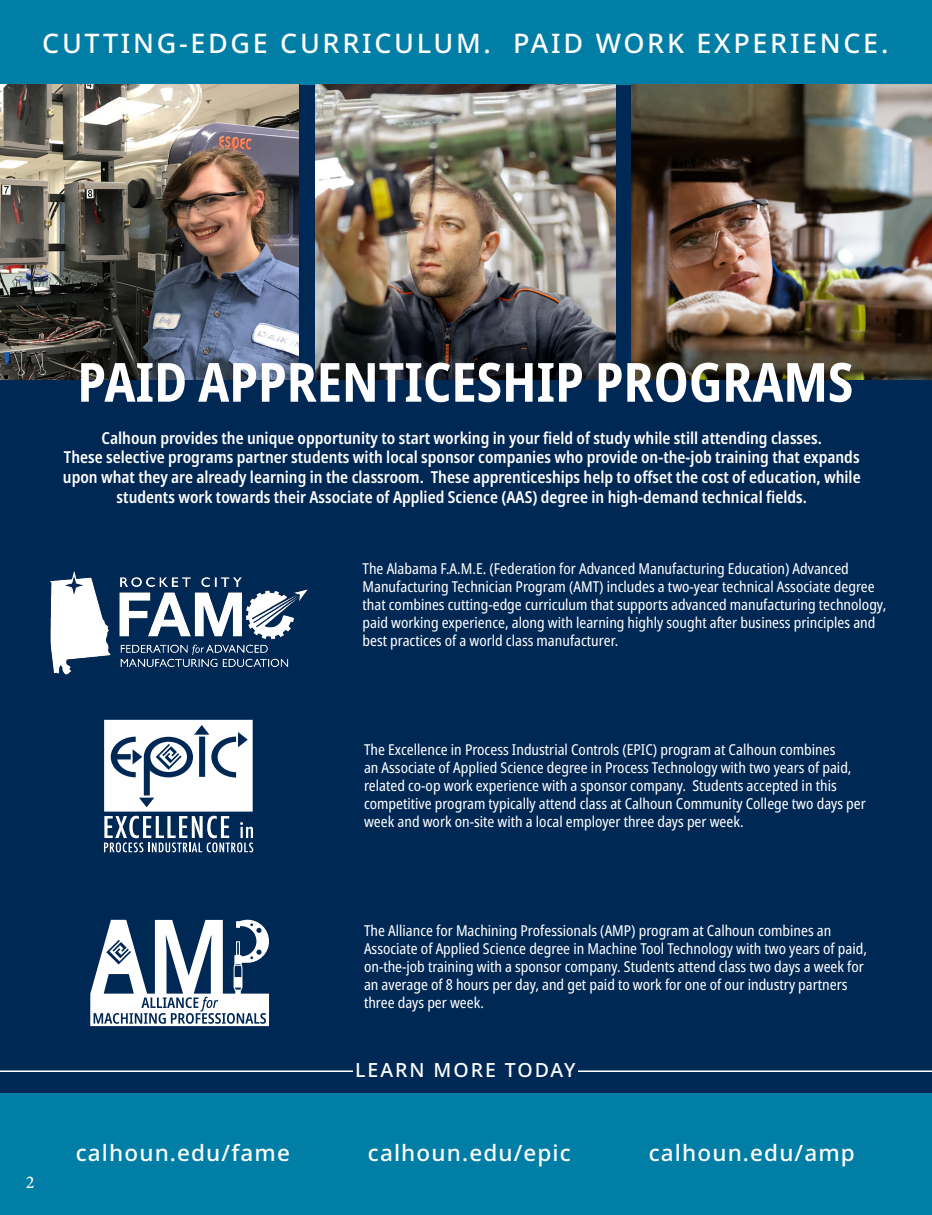
<style>
.page{position:relative;width:932px;height:1215px;background:#fff}
.page>*{position:absolute;margin:0;border:0;box-sizing:border-box;transform-origin:0 0}
.t1{font:700 condensed 54px "Noto Sans";color:#fff}
.t2{font:500 27px "Noto Sans";letter-spacing:.1em;color:#fff}
.t3{font:500 22.5px "Noto Sans";letter-spacing:.05em;color:#fff}
.t4{font:500 19.5px "Noto Sans";letter-spacing:.1em;color:#fff}
.t5{font:500 18px "Minion Pro";color:#fff}
.t6{font:600 condensed 16.5px/19.8px "Noto Sans";color:#fff;text-align:center}
.t7{font:condensed 15px/18px "Noto Sans";color:#fff}
</style>
<div class="page">
<div style="left:0;top:85px;width:931px;height:1130px;background:#002855"></div>
<div style="left:0;top:0;width:931px;height:85px;background:#007ea5"></div>
<img style="left:0;top:85px;width:299px;height:295px">
<img style="left:315px;top:85px;width:300px;height:295px">
<img style="left:631px;top:85px;width:300px;height:295px">
<img style="left:50px;top:571px;width:258px;height:104px">
<svg style="left:104px;top:720px;width:149px;height:132px"></svg>
<svg style="left:90px;top:920px;width:179px;height:106px"></svg>
<div style="left:0;top:1094px;width:931px;height:121px;background:#007ea5"></div>
<hr style="left:0;top:1070px;width:932px;height:2px;background:#fff">
<div style="left:353px;top:1056px;width:224px;height:28px;background:#002855"></div>
<p class="t2" style="left:42px;top:28px;width:847px">CUTTING-EDGE CURRICULUM. PAID WORK EXPERIENCE.</p>
<p class="t1" style="left:77px;top:343px;width:777px">PAID APPRENTICESHIP PROGRAMS</p>
<p class="t6" style="left:101px;top:428px;width:722px">Calhoun provides the unique opportunity to start working in your field of study while still attending classes.</p>
<p class="t6" style="left:63px;top:448px;width:799px">These selective programs partner students with local sponsor companies who provide on-the-job training that expands upon what they are already learning in the classroom. These apprenticeships help to offset the cost of education, while students work towards their Associate of Applied Science (AAS) degree in high-demand technical fields.</p>
<p class="t7" style="left:362px;top:560px;width:525px">The Alabama F.A.M.E. (Federation for Advanced Manufacturing Education) Advanced Manufacturing Technician Program (AMT) includes a two-year technical Associate degree that combines cutting-edge curriculum that supports advanced manufacturing technology, paid working experience, along with learning highly sought after business principles and best practices of a world class manufacturer.</p>
<p class="t7" style="left:364px;top:741px;width:503px">The Excellence in Process Industrial Controls (EPIC) program at Calhoun combines<br>an Associate of Applied Science degree in Process Technology with two years of paid, related co-op work experience with a sponsor company. Students accepted in this competitive program typically attend class at Calhoun Community College two days per week and work on-site with a local employer three days per week.</p>
<p class="t5" style="left:26px;top:1170px;width:10px">2</p>
<p class="t7" style="left:364px;top:922px;width:504px">The Alliance for Machining Professionals (AMP) program at Calhoun combines an Associate of Applied Science degree in Machine Tool Technology with two years of paid, on-the-job training with a sponsor company. Students attend class two days a week for an average of 8 hours per day, and get paid to work for one of our industry partners three days per week.</p>
<p class="t4" style="left:355px;top:1058px;width:222px">LEARN MORE TODAY</p>
<p class="t3" style="left:76px;top:1140px;width:216px">calhoun.edu/fame</p>
<p class="t3" style="left:368px;top:1140px;width:204px">calhoun.edu/epic</p>
<p class="t3" style="left:648px;top:1140px;width:208px">calhoun.edu/amp</p>
</div>
